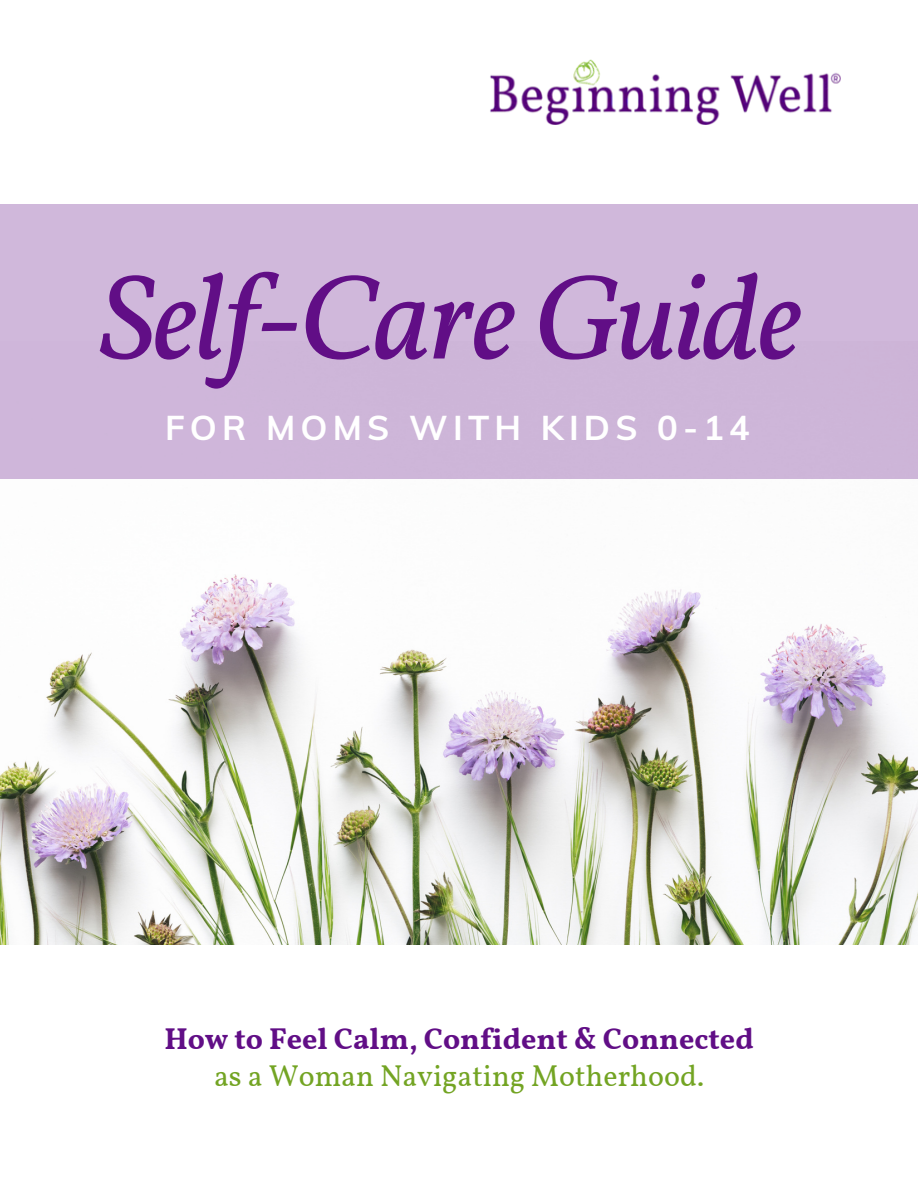
<style>
.page{position:relative;width:918px;height:1188px;background:#fff}
.page>*{position:absolute;margin:0;border:0;box-sizing:border-box;transform-origin:0 0}
.t1{font:italic 121.5px "Vollkorn";letter-spacing:-.02em;color:#610e86}
.t2{font:700 34.5px "Mulish";letter-spacing:.15em;color:#fff}
.t3{font:700 30px "Vollkorn";color:#610e86}
.t4{font:30px "Vollkorn";color:#73a423}
</style>
<div class="page">
<img style="left:490px;top:59px;width:350px;height:65px">
<img style="left:0;top:574px;width:918px;height:371px">
<div style="left:0;top:204px;width:918px;height:275px;background:#cfb6da"></div>
<p class="t1" style="left:99px;top:243px;width:704px">Self-Care Guide</p>
<p class="t2" style="left:165px;top:406px;width:586px">FOR MOMS WITH KIDS 0-14</p>
<p class="t3" style="left:164px;top:1020px;width:591px">How to Feel Calm, Confident &amp; Connected</p>
<p class="t4" style="left:214px;top:1057px;width:492px">as a Woman Navigating Motherhood.</p>
</div>
